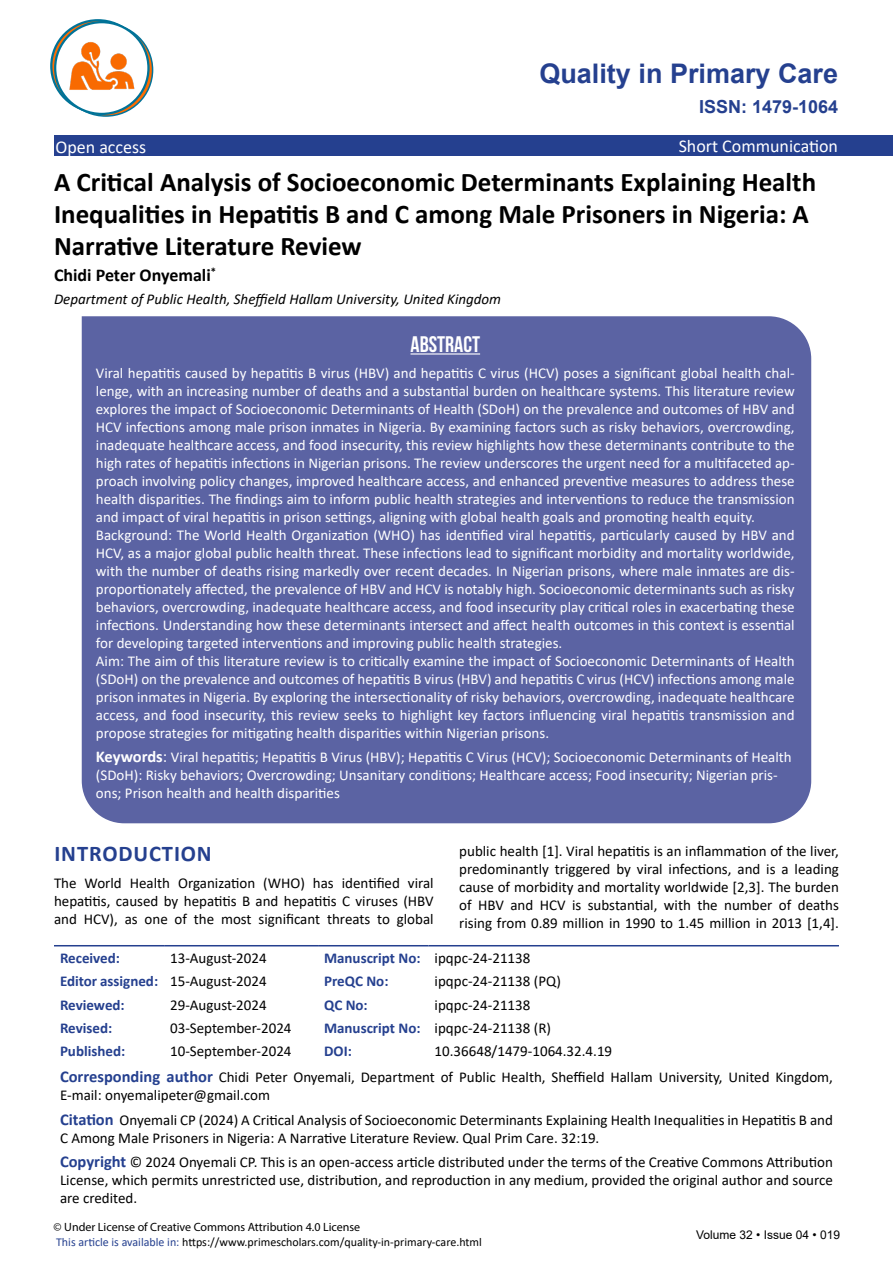
<style>
.page{position:relative;width:893px;height:1263px;background:#fff}
.page>*{position:absolute;margin:0;border:0;box-sizing:border-box;transform-origin:0 0}
.t1{font:700 27px/32.4px "Calibri";color:#000}
.t2{font:700 27px "Arial";color:#25408f}
.t3{font:700 22.5px "Calibri";letter-spacing:.04em;color:#25408f}
.t4{font:700 22.5px "Bebas Neue";color:#fff}
.t5{font:18px "Calibri";color:#fff}
.t6{font:700 18px "Calibri";color:#000}
.t7{font:700 18px "Arial";color:#25408f}
.t8{font:15px/18px "Calibri";color:#fff}
.t9{font:15px/18px "Calibri";color:#000;text-align:justify}
.t10{font:700 15px "Calibri";color:#25408f}
.t11{font:italic 15px "Calibri";color:#000}
.t12{font:12px "Calibri";color:#000}
.t13{font:12px "Myriad Pro";color:#000}
.t14{font:12px "Arial";color:#000}
.s1{font-weight:700;font-size:16.5px}
.s2{font-size:16.5px}
.s3{font-weight:700;color:#25408f}
.s4{font-weight:400;color:#000}
.s5{font-weight:700;font-size:16.5px;color:#25408f}
.s6{color:#25408f}
</style>
<div class="page">
<div style="left:54px;top:135px;width:839px;height:21px;background:#25408f"></div>
<svg style="left:51px;top:20px;width:94px;height:92px"></svg>
<svg style="left:59px;top:24px;width:94px;height:92px"></svg>
<div style="left:55px;top:22px;width:93px;height:92px;background:#fff;border-radius:50%"></div>
<div style="left:54px;top:21px;width:96px;height:94px;border:2px solid #007398;border-radius:50%"></div>
<img style="left:69px;top:42px;width:66px;height:48px">
<hr style="left:54px;top:945px;width:110px;height:1px;background:#25408f">
<hr style="left:164px;top:945px;width:154px;height:1px;background:#25408f">
<hr style="left:318px;top:945px;width:111px;height:1px;background:#25408f">
<hr style="left:429px;top:945px;width:410px;height:1px;background:#25408f">
<div style="left:82px;top:316px;width:729px;height:507px;background:#5b63a3"></div>
<hr style="left:410px;top:353px;width:70px;height:2px;background:#fff">
<h1 class="t2" style="left:539px;top:55px;width:300px">Quality in Primary Care</h1>
<p class="t7" style="left:699px;top:94px;width:141px">ISSN: 1479-1064</p>
<p class="t5" style="left:55px;top:134px;width:92px">Open access</p>
<p class="t5" style="left:679px;top:134px;width:161px">Short Communication</p>
<h1 class="t1" style="left:54px;top:165px;width:764px">A Critical Analysis of Socioeconomic Determinants Explaining Health<br>Inequalities in Hepatitis B and C among Male Prisoners in Nigeria: A<br>Narrative Literature Review</h1>
<p class="t6" style="left:54px;top:263px;width:164px">Chidi Peter Onyemali<sup>*</sup></p>
<p class="t11" style="left:54px;top:288px;width:449px">Department of Public Health, Sheffield Hallam University, United Kingdom</p>
<h2 class="t4" style="left:410px;top:331px;width:71px">ABSTRACT</h2>
<p class="t8" style="left:96px;top:364px;width:700px">Viral hepatitis caused by hepatitis B virus (HBV) and hepatitis C virus (HCV) poses a significant global health chal&shy;lenge, with an increasing number of deaths and a substantial burden on healthcare systems. This literature review explores the impact of Socioeconomic Determinants of Health (SDoH) on the prevalence and outcomes of HBV and HCV infections among male prison inmates in Nigeria. By examining factors such as risky behaviors, overcrowding, inadequate healthcare access, and food insecurity, this review highlights how these determinants contribute to the high rates of hepatitis infections in Nigerian prisons. The review underscores the urgent need for a multifaceted ap&shy;proach involving policy changes, improved healthcare access, and enhanced preventive measures to address these health disparities. The findings aim to inform public health strategies and interventions to reduce the transmission and impact of viral hepatitis in prison settings, aligning with global health goals and promoting health equity.<br>Background: The World Health Organization (WHO) has identified viral hepatitis, particularly caused by HBV and HCV, as a major global public health threat. These infections lead to significant morbidity and mortality worldwide, with the number of deaths rising markedly over recent decades. In Nigerian prisons, where male inmates are dis&shy;proportionately affected, the prevalence of HBV and HCV is notably high. Socioeconomic determinants such as risky behaviors, overcrowding, inadequate healthcare access, and food insecurity play critical roles in exacerbating these infections. Understanding how these determinants intersect and affect health outcomes in this context is essential for developing targeted interventions and improving public health strategies.<br>Aim: The aim of this literature review is to critically examine the impact of Socioeconomic Determinants of Health (SDoH) on the prevalence and outcomes of hepatitis B virus (HBV) and hepatitis C virus (HCV) infections among male prison inmates in Nigeria. By exploring the intersectionality of risky behaviors, overcrowding, inadequate healthcare access, and food insecurity, this review seeks to highlight key factors influencing viral hepatitis transmission and propose strategies for mitigating health disparities within Nigerian prisons.</p>
<p class="t8" style="left:96px;top:748px;width:697px"><span class="s1">Keywords</span><span class="s2">:</span> Viral hepatitis; Hepatitis B Virus (HBV); Hepatitis C Virus (HCV); Socioeconomic Determinants of Health (SDoH): Risky behaviors; Overcrowding; Unsanitary conditions; Healthcare access; Food insecurity; Nigerian pris&shy;ons; Prison health and health disparities</p>
<h2 class="t3" style="left:54px;top:838px;width:159px">INTRODUCTION</h2>
<p class="t9" style="left:54px;top:873px;width:381px">The World Health Organization (WHO) has identified viral hepatitis, caused by hepatitis B and hepatitis C viruses (HBV and HCV), as one of the most significant threats to global</p>
<p class="t9" style="left:459px;top:841px;width:381px">public health [1]. Viral hepatitis is an inflammation of the liver, predominantly triggered by viral infections, and is a leading cause of morbidity and mortality worldwide [2,3]. The burden of HBV and HCV is substantial, with the number of deaths rising from 0.89 million in 1990 to 1.45 million in 2013 [1,4].</p>
<p class="t10" style="left:60px;top:947px;width:61px">Received:</p>
<p class="t9" style="left:170px;top:949px;width:98px">13-August-2024</p>
<p class="t9" style="left:324px;top:949px;width:208px"><span class="s3">Manuscript No:</span> ipqpc-24-21138</p>
<p class="t10" style="left:60px;top:971px;width:208px">Editor assigned: <span class="s4">15-August-2024</span></p>
<p class="t10" style="left:324px;top:971px;width:66px">PreQC No:</p>
<p class="t9" style="left:435px;top:972px;width:128px">ipqpc-24-21138 (PQ)</p>
<p class="t10" style="left:60px;top:994px;width:66px">Reviewed:</p>
<p class="t9" style="left:170px;top:995px;width:98px">29-August-2024</p>
<p class="t10" style="left:324px;top:994px;width:45px">QC No:</p>
<p class="t9" style="left:435px;top:995px;width:97px">ipqpc-24-21138</p>
<p class="t10" style="left:60px;top:1017px;width:54px">Revised:</p>
<p class="t9" style="left:170px;top:1018px;width:123px">03-September-2024</p>
<p class="t9" style="left:324px;top:1018px;width:228px"><span class="s3">Manuscript No:</span> ipqpc-24-21138 (R)</p>
<p class="t10" style="left:60px;top:1040px;width:67px">Published:</p>
<p class="t9" style="left:170px;top:1042px;width:123px">10-September-2024</p>
<p class="t10" style="left:324px;top:1040px;width:29px">DOI:</p>
<p class="t9" style="left:435px;top:1042px;width:179px">10.36648/1479-1064.32.4.19</p>
<p class="t9" style="left:60px;top:1068px;width:774px"><span class="s5">Corresponding author</span> Chidi Peter Onyemali, Department of Public Health, Sheffield Hallam University, United Kingdom,<br>E-mail: onyemalipeter@gmail.com</p>
<p class="t9" style="left:60px;top:1110px;width:774px"><span class="s5">Citation</span> Onyemali CP (2024) A Critical Analysis of Socioeconomic Determinants Explaining Health Inequalities in Hepatitis B and<br>C Among Male Prisoners in Nigeria: A Narrative Literature Review. Qual Prim Care. 32:19.</p>
<p class="t9" style="left:60px;top:1152px;width:774px"><span class="s5">Copyright</span> © 2024 Onyemali CP. This is an open-access article distributed under the terms of the Creative Commons Attribution License, which permits unrestricted use, distribution, and reproduction in any medium, provided the original author and source are credited.</p>
<p class="t13" style="left:54px;top:1220px;width:308px">© Under License of Creative Commons Attribution 4.0 License</p>
<p class="t12" style="left:56px;top:1233px;width:427px"><span class="s6">This article is available in:</span> https://www.primescholars.com/quality-in-primary-care.html</p>
<p class="t14" style="left:696px;top:1226px;width:145px">Volume 32 • Issue 04 • 019</p>
</div>
